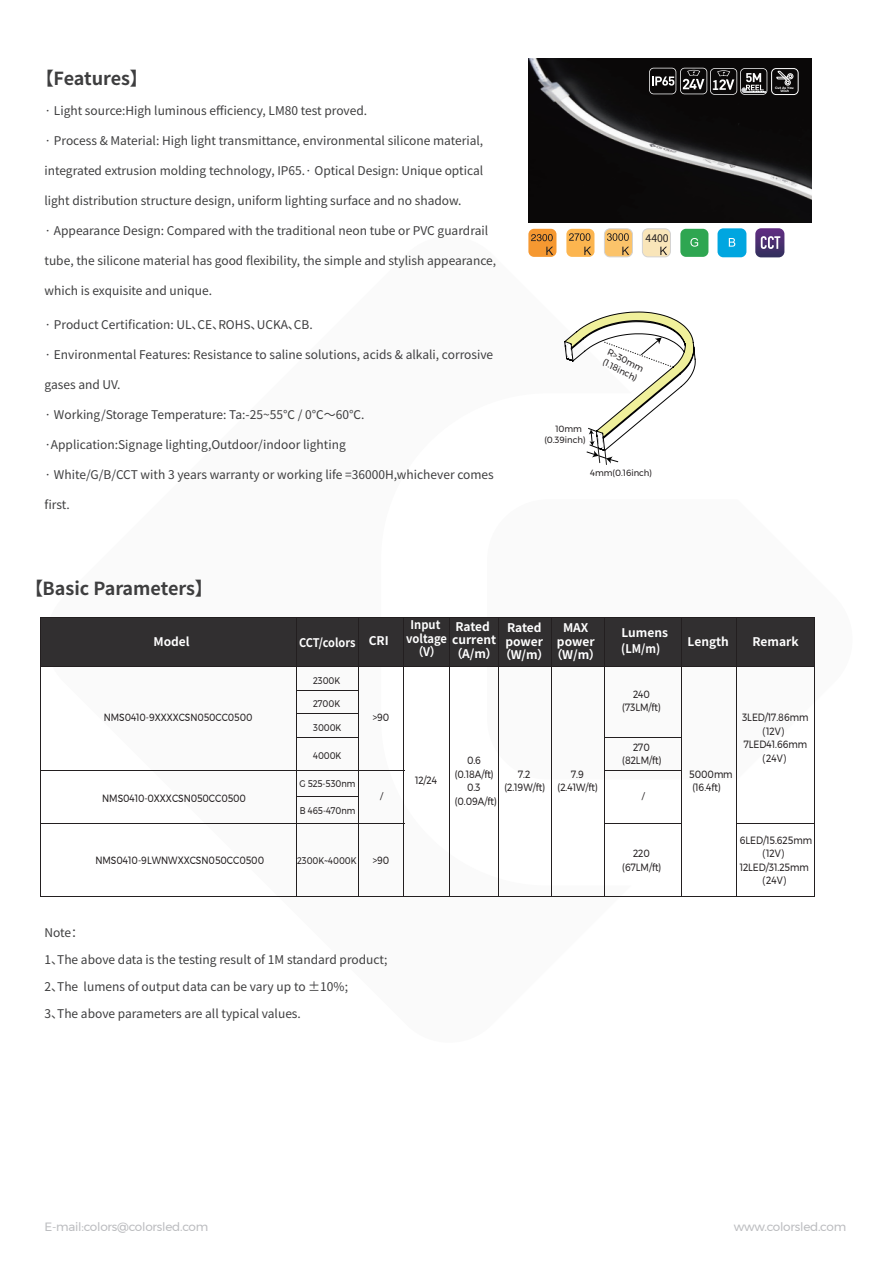
<style>
.page{position:relative;width:893px;height:1263px;background:#fff}
.page>*{position:absolute;margin:0;border:0;box-sizing:border-box;transform-origin:0 0}
.t1{font:700 18px "Source Han Sans CN";color:#3e3e3f}
.t2{font:700 13.35px "Source Han Sans CN";color:#fff;scale:.89 1}
.t3{font:12px "Source Han Sans CN";color:#3e3e3f}
.t4{font:700 12px/13.5px "Source Han Sans CN";color:#fff;text-align:center}
.t5{font:12px "Montserrat";letter-spacing:-.02em;color:#bcbdc0}
.t6{font:700 12px "Source Han Sans CN";color:#fff;scale:.92 1}
.t7{font:700 12px/13.5px "Source Han Sans CN";color:#fff;text-align:center;scale:.94 1}
.t8{font:10.5px/13.4px "Montserrat";color:#231f20;text-align:center;scale:.86 1}
.t9{font:10.5px "Source Han Sans CN";color:#231f20}
.t10{font:10.35px "Montserrat";color:#231f20;scale:.86 1}
.t11{font:9.6px "Montserrat";color:#231f20;scale:.86 1}
.t12{font:9.15px "Microsoft Ya Hei";color:#231f20;scale:.86 1}
.t13{font:9px/10.8px "Montserrat";color:#231f20;scale:.93 1}
.t14{font:9px/10.8px "Montserrat";color:#231f20;scale:.96 1}
.t15{font:600 3.3px "Montserrat";color:#fff}
.s1{font-family:"Microsoft Ya Hei"}
</style>
<div class="page">
<svg style="left:564px;top:311px;width:132px;height:154px"></svg>
<div style="left:566px;top:229px;width:28px;height:28px;background:#fcb54f;border-radius:6px"></div>
<svg style="left:569px;top:233px;width:21px;height:8px"></svg>
<svg style="left:584px;top:247px;width:7px;height:8px"></svg>
<div style="left:604px;top:229px;width:28px;height:28px;background:#fbc36a;border-radius:6px"></div>
<div style="left:604px;top:229px;width:28px;height:28px;border:1px solid #d4d3d2;border-radius:6px"></div>
<svg style="left:607px;top:233px;width:22px;height:8px"></svg>
<svg style="left:622px;top:247px;width:7px;height:8px"></svg>
<div style="left:528px;top:229px;width:28px;height:28px;background:#f59831;border-radius:6px"></div>
<svg style="left:546px;top:247px;width:7px;height:8px"></svg>
<svg style="left:531px;top:234px;width:22px;height:7px"></svg>
<div style="left:680px;top:229px;width:28px;height:28px;background:#2ea651;border-radius:6px"></div>
<svg style="left:690px;top:238px;width:8px;height:9px"></svg>
<div style="left:717px;top:228px;width:29px;height:29px;background:#00a6e0;border-radius:6px"></div>
<svg style="left:729px;top:238px;width:6px;height:9px"></svg>
<svg style="left:755px;top:228px;width:29px;height:29px"></svg>
<div style="left:642px;top:229px;width:28px;height:28px;background:#f9e5b9;border-radius:6px"></div>
<div style="left:642px;top:229px;width:28px;height:28px;border:1px solid #d4d3d2;border-radius:6px"></div>
<svg style="left:660px;top:247px;width:7px;height:8px"></svg>
<div style="left:41px;top:618px;width:773px;height:49px;background:#312f30"></div>
<hr style="left:297px;top:737px;width:62px;height:1px;background:#231f20">
<hr style="left:41px;top:770px;width:363px;height:1px;background:#231f20">
<hr style="left:41px;top:823px;width:363px;height:1px;background:#231f20">
<hr style="left:605px;top:823px;width:76px;height:1px;background:#231f20">
<hr style="left:40px;top:617px;width:1px;height:280px;background:#231f20">
<hr style="left:296px;top:618px;width:1px;height:279px;background:#231f20">
<hr style="left:358px;top:618px;width:1px;height:279px;background:#231f20">
<hr style="left:403px;top:618px;width:1px;height:279px;background:#231f20">
<hr style="left:449px;top:618px;width:1px;height:279px;background:#231f20">
<hr style="left:498px;top:618px;width:1px;height:279px;background:#231f20">
<hr style="left:551px;top:618px;width:1px;height:279px;background:#231f20">
<hr style="left:604px;top:618px;width:1px;height:279px;background:#231f20">
<hr style="left:681px;top:618px;width:1px;height:279px;background:#231f20">
<hr style="left:736px;top:618px;width:1px;height:279px;background:#231f20">
<hr style="left:814px;top:618px;width:1px;height:279px;background:#231f20">
<hr style="left:41px;top:617px;width:773px;height:1px;background:#231f20">
<hr style="left:41px;top:666px;width:773px;height:1px;background:#231f20">
<hr style="left:297px;top:690px;width:62px;height:1px;background:#231f20">
<hr style="left:297px;top:713px;width:62px;height:1px;background:#231f20">
<hr style="left:605px;top:737px;width:76px;height:1px;background:#231f20">
<hr style="left:605px;top:770px;width:76px;height:1px;background:#231f20">
<hr style="left:297px;top:796px;width:62px;height:1px;background:#231f20">
<hr style="left:737px;top:823px;width:77px;height:1px;background:#231f20">
<hr style="left:41px;top:896px;width:773px;height:1px;background:#231f20">
<img style="left:529px;top:59px;width:282px;height:164px">
<svg style="left:649px;top:68px;width:118px;height:27px;background:#464444"></svg>
<div style="left:771px;top:68px;width:27px;height:27px;border:1px solid #fff;border-radius:4px"></div>
<svg style="left:776px;top:70px;width:18px;height:16px"></svg>
<h1 class="t1" style="left:36px;top:68px;width:113px">【Features】</h1>
<p class="t3" style="left:45px;top:104px;width:324px">· Light source:High luminous efficiency, LM80 test proved.</p>
<p class="t3" style="left:45px;top:134px;width:440px">· Process &amp; Material: High light transmittance, environmental silicone material,</p>
<p class="t3" style="left:45px;top:164px;width:440px">integrated extrusion molding technology, IP65.· Optical Design: Unique optical</p>
<p class="t3" style="left:45px;top:194px;width:419px">light distribution structure design, uniform lighting surface and no shadow.</p>
<p class="t3" style="left:45px;top:224px;width:445px">· Appearance Design: Compared with the traditional neon tube or PVC guardrail</p>
<p class="t3" style="left:45px;top:254px;width:453px">tube, the silicone material has good flexibility, the simple and stylish appearance,</p>
<p class="t3" style="left:45px;top:284px;width:169px">which is exquisite and unique.</p>
<p class="t3" style="left:45px;top:318px;width:270px">· Product Certification: UL、CE、ROHS、UCKA、CB.</p>
<p class="t3" style="left:45px;top:348px;width:450px">· Environmental Features: Resistance to saline solutions, acids &amp; alkali, corrosive</p>
<p class="t3" style="left:45px;top:378px;width:78px">gases and UV.</p>
<p class="t3" style="left:45px;top:408px;width:321px">· Working/Storage Temperature: Ta:-25~55℃ / 0℃～60℃.</p>
<p class="t3" style="left:45px;top:438px;width:303px">·Application:Signage lighting,Outdoor/indoor lighting</p>
<p class="t3" style="left:45px;top:468px;width:451px">· White/G/B/CCT with 3 years warranty or working life =36000H,whichever comes</p>
<p class="t3" style="left:45px;top:498px;width:27px">first.</p>
<h1 class="t1" style="left:25px;top:578px;width:189px">【Basic Parameters】</h1>
<p class="t2" style="left:712px;top:77px;width:9px">1</p>
<p class="t9" style="left:645px;top:232px;width:25px">4400</p>
<p class="t14" style="left:611px;top:346px;width:43px;rotate:28deg">R&gt;30mm (1.18inch)</p>
<p class="t13" style="left:544px;top:424px;width:46px;text-indent:11px">10mm (0.39inch)</p>
<p class="t13" style="left:590px;top:467px;width:68px">4mm(0.16inch)</p>
<p class="t15" style="left:775px;top:85px;width:20px">Cut As You</p>
<p class="t15" style="left:780px;top:88px;width:10px">Wish</p>
<p class="t7" style="left:406px;top:618px;width:45px">Input voltage（V）</p>
<p class="t4" style="left:451px;top:620px;width:48px">Rated current（A/m）</p>
<p class="t4" style="left:507px;top:621px;width:36px">Rated</p>
<p class="t4" style="left:557px;top:621px;width:39px">MAX power</p>
<p class="t4" style="left:621px;top:626px;width:48px">Lumens</p>
<p class="t4" style="left:153px;top:635px;width:38px">Model</p>
<p class="t6" style="left:299px;top:635px;width:99px">CCT/colors CRI</p>
<p class="t4" style="left:688px;top:635px;width:43px">Length</p>
<p class="t4" style="left:752px;top:635px;width:48px">Remark</p>
<p class="t4" style="left:505px;top:635px;width:39px">power</p>
<p class="t4" style="left:499px;top:648px;width:103px">（W/m）（W/m）</p>
<p class="t6" style="left:621px;top:642px;width:44px">(LM/m)</p>
<p class="t11" style="left:313px;top:673px;width:33px">2300K</p>
<p class="t11" style="left:313px;top:696px;width:33px">2700K</p>
<p class="t11" style="left:313px;top:720px;width:34px">3000K</p>
<p class="t11" style="left:313px;top:748px;width:34px">4000K</p>
<p class="t8" style="left:622px;top:740px;width:47px">270 (82LM/ft)</p>
<p class="t11" style="left:299px;top:776px;width:67px">G 525-530nm</p>
<p class="t11" style="left:300px;top:803px;width:66px">B 465-470nm</p>
<p class="t8" style="left:622px;top:687px;width:46px">240 (73LM/ft)</p>
<p class="t10" style="left:104px;top:710px;width:174px">NMS0410-9XXXXCSN050CC0500</p>
<p class="t8" style="left:373px;top:710px;width:21px">&gt;90</p>
<p class="t8" style="left:455px;top:754px;width:50px">0.6 (0.18A/ft)<br>0.3 (0.09A/ft)</p>
<p class="t8" style="left:558px;top:767px;width:48px">7.9 (2.41W/ft)</p>
<p class="t8" style="left:504px;top:767px;width:49px">7.2 (2.19W/ft)</p>
<p class="t8" style="left:415px;top:774px;width:27px">12/24</p>
<p class="t8" style="left:102px;top:791px;width:169px">NMS0410-0XXXCSN050CC0500</p>
<p class="t12" style="left:380px;top:790px;width:5px">/</p>
<p class="t12" style="left:642px;top:790px;width:5px">/</p>
<p class="t8" style="left:95px;top:853px;width:198px">NMS0410-9LWNWXXCSN050CC0500</p>
<p class="t11" style="left:297px;top:853px;width:71px">2300K~4000K</p>
<p class="t8" style="left:373px;top:853px;width:21px">&gt;90</p>
<p class="t8" style="left:622px;top:847px;width:47px">220 (67LM/ft)</p>
<p class="t3" style="left:45px;top:925px;width:40px">Note：</p>
<p class="t3" style="left:45px;top:952px;width:345px">1、The above data is the testing result of 1M standard product;</p>
<p class="t3" style="left:45px;top:979px;width:305px">2、The lumens of output data can be vary up to ±10%;</p>
<p class="t3" style="left:45px;top:1006px;width:258px">3、The above parameters are all typical values.</p>
<p class="t8" style="left:692px;top:767px;width:48px;text-align:left;text-indent:-3px">5000mm (16.4ft)</p>
<p class="t8" style="left:742px;top:711px;width:79px">3LED/17.86mm<span class="s1">（</span>12V<span class="s1">）<br></span>7LED41.66mm<span class="s1">（</span>24V<span class="s1">）</span></p>
<p class="t8" style="left:740px;top:833px;width:86px">6LED/15.625mm<span class="s1">（</span>12V<span class="s1">）<br></span>12LED/31.25mm<span class="s1">（</span>24V<span class="s1">）</span></p>
<p class="t5" style="left:45px;top:1217px;width:165px">E-mail:colors@colorsled.com</p>
<p class="t5" style="left:734px;top:1217px;width:114px">www.colorsled.com</p>
</div>
